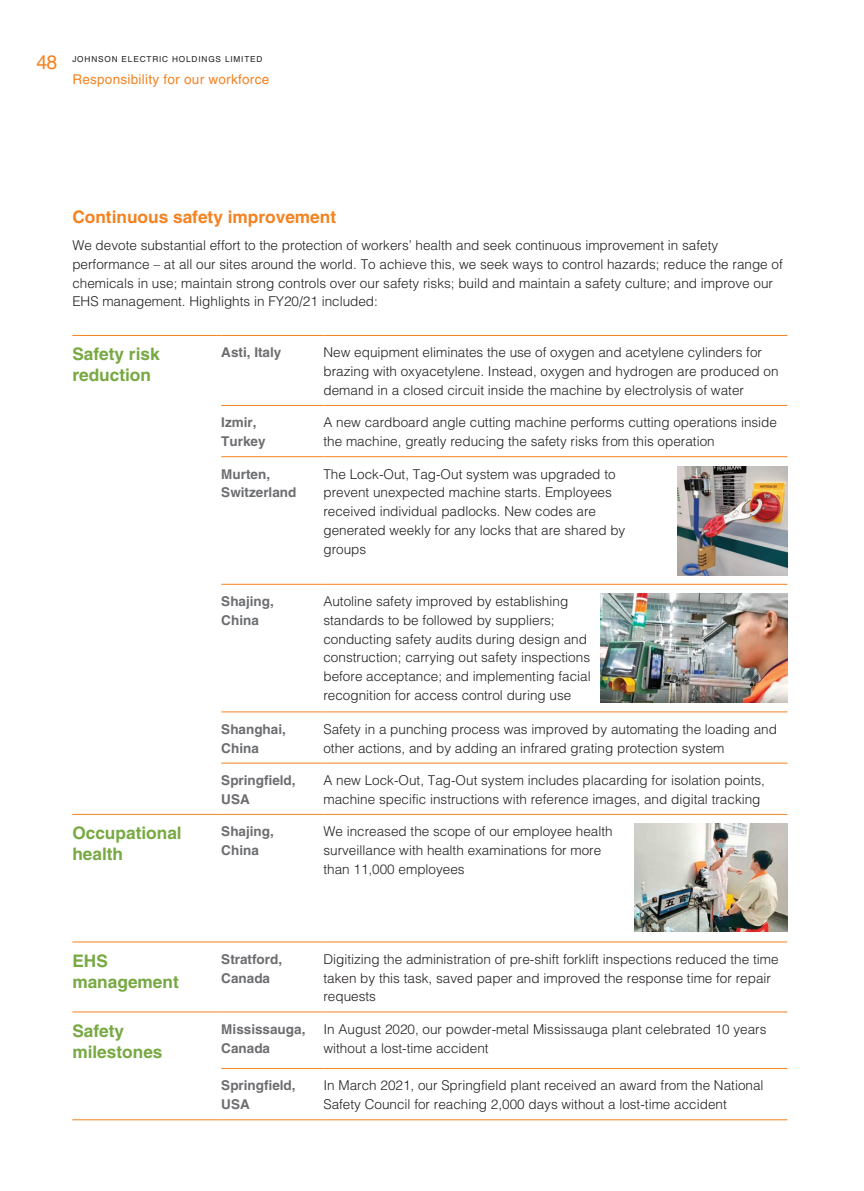
<style>
.page{position:relative;width:864px;height:1191px;background:#fff}
.page>*{position:absolute;margin:0;border:0;box-sizing:border-box;transform-origin:0 0}
.t1{font:19.5px "Helvetica LT Std";color:#f58220}
.t2{font:700 17.25px/21px "Helvetica LT Std";color:#77a942}
.t3{font:700 17.25px "Helvetica LT Std";color:#f58220}
.t4{font:300 13.5px/18.8px "Helvetica LT Std";color:#231f20}
.t5{font:700 13.5px/18.8px "Helvetica LT Std";color:#6c6d70}
.t6{font:13.5px "Helvetica LT Std";letter-spacing:.02em;color:#f58220}
.t7{font:8.25px "Helvetica LT Std";letter-spacing:.1em;color:#231f20}
</style>
<div class="page">
<img style="left:677px;top:466px;width:110px;height:109px">
<img style="left:600px;top:594px;width:187px;height:108px">
<img style="left:634px;top:823px;width:153px;height:108px">
<hr style="left:72px;top:335px;width:149px;height:1px;background:#f58220">
<hr style="left:221px;top:335px;width:102px;height:1px;background:#f58220">
<hr style="left:323px;top:335px;width:464px;height:1px;background:#f58220">
<hr style="left:221px;top:405px;width:102px;height:1px;background:#f58220">
<hr style="left:323px;top:405px;width:464px;height:1px;background:#f58220">
<hr style="left:221px;top:456px;width:102px;height:1px;background:#f58220">
<hr style="left:323px;top:456px;width:464px;height:1px;background:#f58220">
<hr style="left:221px;top:584px;width:102px;height:1px;background:#f58220">
<hr style="left:323px;top:584px;width:464px;height:1px;background:#f58220">
<hr style="left:221px;top:711px;width:102px;height:1px;background:#f58220">
<hr style="left:323px;top:711px;width:464px;height:1px;background:#f58220">
<hr style="left:221px;top:762px;width:102px;height:1px;background:#f58220">
<hr style="left:323px;top:762px;width:464px;height:1px;background:#f58220">
<hr style="left:72px;top:814px;width:149px;height:1px;background:#f58220">
<hr style="left:221px;top:814px;width:102px;height:1px;background:#f58220">
<hr style="left:323px;top:814px;width:464px;height:1px;background:#f58220">
<hr style="left:72px;top:941px;width:149px;height:1px;background:#f58220">
<hr style="left:221px;top:941px;width:102px;height:1px;background:#f58220">
<hr style="left:323px;top:941px;width:464px;height:1px;background:#f58220">
<hr style="left:72px;top:1011px;width:149px;height:1px;background:#f58220">
<hr style="left:221px;top:1011px;width:102px;height:1px;background:#f58220">
<hr style="left:323px;top:1011px;width:464px;height:1px;background:#f58220">
<hr style="left:221px;top:1068px;width:102px;height:1px;background:#f58220">
<hr style="left:323px;top:1068px;width:464px;height:1px;background:#f58220">
<hr style="left:72px;top:1119px;width:149px;height:1px;background:#f58220">
<hr style="left:221px;top:1119px;width:102px;height:1px;background:#f58220">
<hr style="left:323px;top:1119px;width:464px;height:1px;background:#f58220">
<h1 class="t1" style="left:36px;top:51px;width:22px">48</h1>
<p class="t7" style="left:72px;top:54px;width:192px">JOHNSON ELECTRIC HOLDINGS LIMITED</p>
<p class="t6" style="left:72px;top:71px;width:198px">Responsibility for our workforce</p>
<p class="t3" style="left:72px;top:206px;width:265px">Continuous safety improvement</p>
<p class="t4" style="left:72px;top:236px;width:711px">We devote substantial effort to the protection of workers’ health and seek continuous improvement in safety performance – at all our sites around the world. To achieve this, we seek ways to control hazards; reduce the range of chemicals in use; maintain strong controls over our safety risks; build and maintain a safety culture; and improve our EHS management. Highlights in FY20/21 included:</p>
<p class="t2" style="left:72px;top:343px;width:89px">Safety risk reduction</p>
<p class="t5" style="left:221px;top:343px;width:62px">Asti, Italy</p>
<p class="t4" style="left:323px;top:343px;width:456px">New equipment eliminates the use of oxygen and acetylene cylinders for brazing with oxyacetylene. Instead, oxygen and hydrogen are produced on demand in a closed circuit inside the machine by electrolysis of water</p>
<p class="t5" style="left:221px;top:413px;width:46px">Izmir,<br>Turkey</p>
<p class="t4" style="left:323px;top:413px;width:455px">A new cardboard angle cutting machine performs cutting operations inside the machine, greatly reducing the safety risks from this operation</p>
<p class="t5" style="left:221px;top:464px;width:77px">Murten,<br>Switzerland</p>
<p class="t4" style="left:323px;top:464px;width:303px">The Lock-Out, Tag-Out system was upgraded to prevent unexpected machine starts. Employees received individual padlocks. New codes are generated weekly for any locks that are shared by groups</p>
<p class="t5" style="left:221px;top:592px;width:54px">Shajing,<br>China</p>
<p class="t4" style="left:323px;top:592px;width:269px">Autoline safety improved by establishing standards to be followed by suppliers; conducting safety audits during design and construction; carrying out safety inspections before acceptance; and implementing facial recognition for access control during use</p>
<p class="t5" style="left:221px;top:719px;width:66px">Shanghai,<br>China</p>
<p class="t4" style="left:323px;top:719px;width:455px">Safety in a punching process was improved by automating the loading and other actions, and by adding an infrared grating protection system</p>
<p class="t5" style="left:221px;top:770px;width:76px">Springfield,<br>USA</p>
<p class="t4" style="left:323px;top:770px;width:443px">A new Lock-Out, Tag-Out system includes placarding for isolation points, machine specific instructions with reference images, and digital tracking</p>
<p class="t2" style="left:72px;top:822px;width:111px">Occupational health</p>
<p class="t5" style="left:221px;top:822px;width:54px">Shajing,<br>China</p>
<p class="t4" style="left:323px;top:822px;width:290px">We increased the scope of our employee health surveillance with health examinations for more than 11,000 employees</p>
<p class="t2" style="left:72px;top:950px;width:108px">EHS management</p>
<p class="t5" style="left:221px;top:949px;width:62px">Stratford,<br>Canada</p>
<p class="t4" style="left:323px;top:949px;width:456px">Digitizing the administration of pre-shift forklift inspections reduced the time taken by this task, saved paper and improved the response time for repair requests</p>
<p class="t2" style="left:72px;top:1020px;width:92px">Safety milestones</p>
<p class="t5" style="left:221px;top:1019px;width:86px">Mississauga,<br>Canada</p>
<p class="t4" style="left:323px;top:1019px;width:444px">In August 2020, our powder-metal Mississauga plant celebrated 10 years without a lost-time accident</p>
<p class="t5" style="left:221px;top:1076px;width:76px">Springfield,<br>USA</p>
<p class="t4" style="left:323px;top:1076px;width:441px">In March 2021, our Springfield plant received an award from the National<br>Safety Council for reaching 2,000 days without a lost-time accident</p>
</div>
